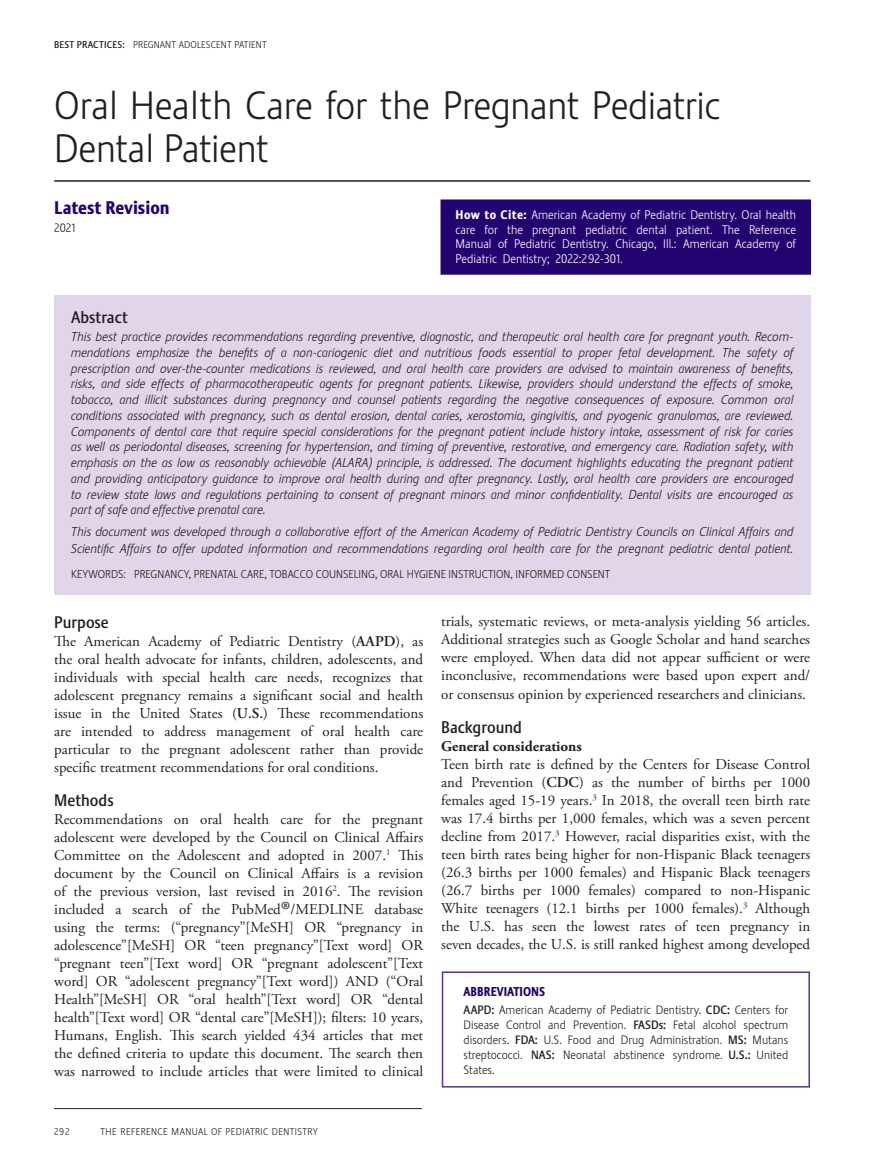
<style>
.page{position:relative;width:891px;height:1175px;background:#fff}
.page>*{position:absolute;margin:0;border:0;box-sizing:border-box;transform-origin:0 0}
.section_title{font:300 39px/43.5px "Stalemate LF";letter-spacing:-.01em;color:#231f20}
.headline{font:800 18px "Stalemate LF";color:#22036f}
.sub_head{font:500 16.5px "Stalemate LF";color:#231f20}
.body_copy{font:15px/18px "Adobe Garamond Pro";color:#231f20;text-align:justify}
.body_copy-2{font:700 15px "Adobe Garamond Pro";color:#231f20}
.abstract_copy{font:italic 300 12.75px/15.8px "Stalemate LF";letter-spacing:-.005em;color:#231f20;text-align:justify}
.foot_notes{font:800 12.75px "Stalemate LF";color:#22036f;scale:.94 1}
.foot_notes-2{font:300 12.3px/14.7px "Stalemate LF";color:#fff;text-align:justify}
.foot_notes-3{font:300 12px/15px "Stalemate LF";color:#231f20;text-align:justify}
.author{font:300 12px "Stalemate LF";color:#231f20}
.Body_Text_FIRST{font:300 11.25px "Stalemate LF";color:#231f20}
.t1{font:300 9.75px "Stalemate LF";letter-spacing:.04em;color:#231f20}
.t2{font:300 9.75px "Stalemate LF";letter-spacing:.01em;color:#231f20}
.s1{font-weight:500}
.s2{font-weight:800}
.s3{font-weight:600}
.s4{font-size:30px}
</style>
<div class="page">
<hr style="left:54px;top:1108px;width:368px;height:1px;background:#231f20">
<hr style="left:54px;top:180px;width:756px;height:2px;background:#231f20">
<div style="left:441px;top:200px;width:369px;height:74px;background:#22036f"></div>
<div style="left:441px;top:199px;width:370px;height:76px;border:2px solid #22036f"></div>
<div style="left:54px;top:295px;width:757px;height:300px;background:#e1d6e9"></div>
<div style="left:442px;top:971px;width:368px;height:116px;border:2px solid #55368b"></div>
<p class="t2" style="left:54px;top:39px;width:214px"><span class="s1">BEST PRACTICES:</span> PREGNANT ADOLESCENT PATIENT</p>
<p class="section_title" style="left:54px;top:83px;width:668px">Oral Health Care for the Pregnant Pediatric<br>Dental Patient</p>
<p class="headline" style="left:54px;top:197px;width:117px">Latest Revision</p>
<p class="author" style="left:54px;top:221px;width:22px">2021</p>
<p class="foot_notes-2" style="left:456px;top:207px;width:342px"><span class="s2">How to Cite:</span> American Academy of Pediatric Dentistry. Oral health care for the pregnant pediatric dental patient. The Reference Manual of Pediatric Dentistry. Chicago, Ill.: American Academy of Pediatric Dentistry; 2022:292-301.</p>
<p class="sub_head" style="left:71px;top:307px;width:58px">Abstract</p>
<p class="abstract_copy" style="left:71px;top:329px;width:724px">This best practice provides recommendations regarding preventive, diagnostic, and therapeutic oral health care for pregnant youth. Recom&shy;mendations emphasize the benefits of a non-cariogenic diet and nutritious foods essential to proper fetal development. The safety of prescription and over-the-counter medications is reviewed, and oral health care providers are advised to maintain awareness of benefits, risks, and side effects of pharmacotherapeutic agents for pregnant patients. Likewise, providers should understand the effects of smoke, tobacco, and illicit substances during pregnancy and counsel patients regarding the negative consequences of exposure. Common oral conditions associated with pregnancy, such as dental erosion, dental caries, xerostomia, gingivitis, and pyogenic granulomas, are reviewed.<br>Components of dental care that require special considerations for the pregnant patient include history intake, assessment of risk for caries as well as periodontal diseases, screening for hypertension, and timing of preventive, restorative, and emergency care. Radiation safety, with emphasis on the as low as reasonably achievable (ALARA) principle, is addressed. The document highlights educating the pregnant patient and providing anticipatory guidance to improve oral health during and after pregnancy. Lastly, oral health care providers are encouraged to review state laws and regulations pertaining to consent of pregnant minors and minor confidentiality. Dental visits are encouraged as part of safe and effective prenatal care.</p>
<p class="abstract_copy" style="left:71px;top:523px;width:724px;line-height:16.5px">This document was developed through a collaborative effort of the American Academy of Pediatric Dentistry Councils on Clinical Affairs and<br>Scientific Affairs to offer updated information and recommendations regarding oral health care for the pregnant pediatric dental patient.</p>
<p class="Body_Text_FIRST" style="left:71px;top:568px;width:541px">KEYWORDS: PREGNANCY, PRENATAL CARE, TOBACCO COUNSELING, ORAL HYGIENE INSTRUCTION, INFORMED CONSENT</p>
<p class="sub_head" style="left:54px;top:612px;width:56px">Purpose</p>
<p class="body_copy" style="left:54px;top:633px;width:371px">The American Academy of Pediatric Dentistry (<span class="s3">AAPD</span>), as the oral health advocate for infants, children, adolescents, and individuals with special health care needs, recognizes that adolescent pregnancy remains a significant social and health issue in the United States (<span class="s3">U.S.</span>) These recommendations are intended to address management of oral health care particular to the pregnant adolescent rather than provide specific treatment recommendations for oral conditions.</p>
<p class="sub_head" style="left:54px;top:790px;width:61px">Methods</p>
<p class="body_copy" style="left:54px;top:811px;width:371px">Recommendations on oral health care for the pregnant adolescent were developed by the Council on Clinical Affairs Committee on the Adolescent and adopted in 2007.<sup>1</sup> This document by the Council on Clinical Affairs is a revision of the previous version, last revised in 2016<sup>2</sup>. The revision included a search of the PubMed<span class="s4">®</span>/MEDLINE database using the terms: (“pregnancy”[MeSH] OR “pregnancy in adolescence”[MeSH] OR “teen pregnancy”[Text word] OR “pregnant teen”[Text word] OR “pregnant adolescent”[Text word] OR “adolescent pregnancy”[Text word]) AND (“Oral Health”[MeSH] OR “oral health”[Text word] OR “dental health”[Text word] OR “dental care”[MeSH]); filters: 10 years, Humans, English. This search yielded 434 articles that met the defined criteria to update this document. The search then was narrowed to include articles that were limited to clinical</p>
<p class="body_copy" style="left:441px;top:613px;width:371px">trials, systematic reviews, or meta-analysis yielding 56 articles.<br>Additional strategies such as Google Scholar and hand searches were employed. When data did not appear sufficient or were inconclusive, recommendations were based upon expert and/ or consensus opinion by experienced researchers and clinicians.</p>
<p class="sub_head" style="left:441px;top:717px;width:82px">Background</p>
<p class="body_copy-2" style="left:441px;top:737px;width:142px">General considerations</p>
<p class="body_copy" style="left:441px;top:755px;width:371px">Teen birth rate is defined by the Centers for Disease Control and Prevention (<span class="s3">CDC</span>) as the number of births per 1000 females aged 15-19 years.<sup>3</sup> In 2018, the overall teen birth rate was 17.4 births per 1,000 females, which was a seven percent decline from 2017.<sup>3</sup> However, racial disparities exist, with the teen birth rates being higher for non-Hispanic Black teenagers (26.3 births per 1000 females) and Hispanic Black teenagers (26.7 births per 1000 females) compared to non-Hispanic White teenagers (12.1 births per 1000 females).<sup>3</sup> Although the U.S. has seen the lowest rates of teen pregnancy in seven decades, the U.S. is still ranked highest among developed</p>
<p class="foot_notes" style="left:464px;top:983px;width:88px">ABBREVIATIONS</p>
<p class="foot_notes-3" style="left:464px;top:1001px;width:326px"><span class="s1">AAPD:</span> American Academy of Pediatric Dentistry. <span class="s1">CDC:</span> Centers for Disease Control and Prevention. <span class="s1">FASDs:</span> Fetal alcohol spectrum disorders. <span class="s1">FDA:</span> U.S. Food and Drug Administration. <span class="s1">MS:</span> Mutans streptococci. <span class="s1">NAS:</span> Neonatal abstinence syndrome. <span class="s1">U.S.:</span> United States.</p>
<p class="t1" style="left:54px;top:1126px;width:17px">292</p>
<p class="t1" style="left:101px;top:1126px;width:219px">THE REFERENCE MANUAL OF PEDIATRIC DENTISTRY</p>
</div>
